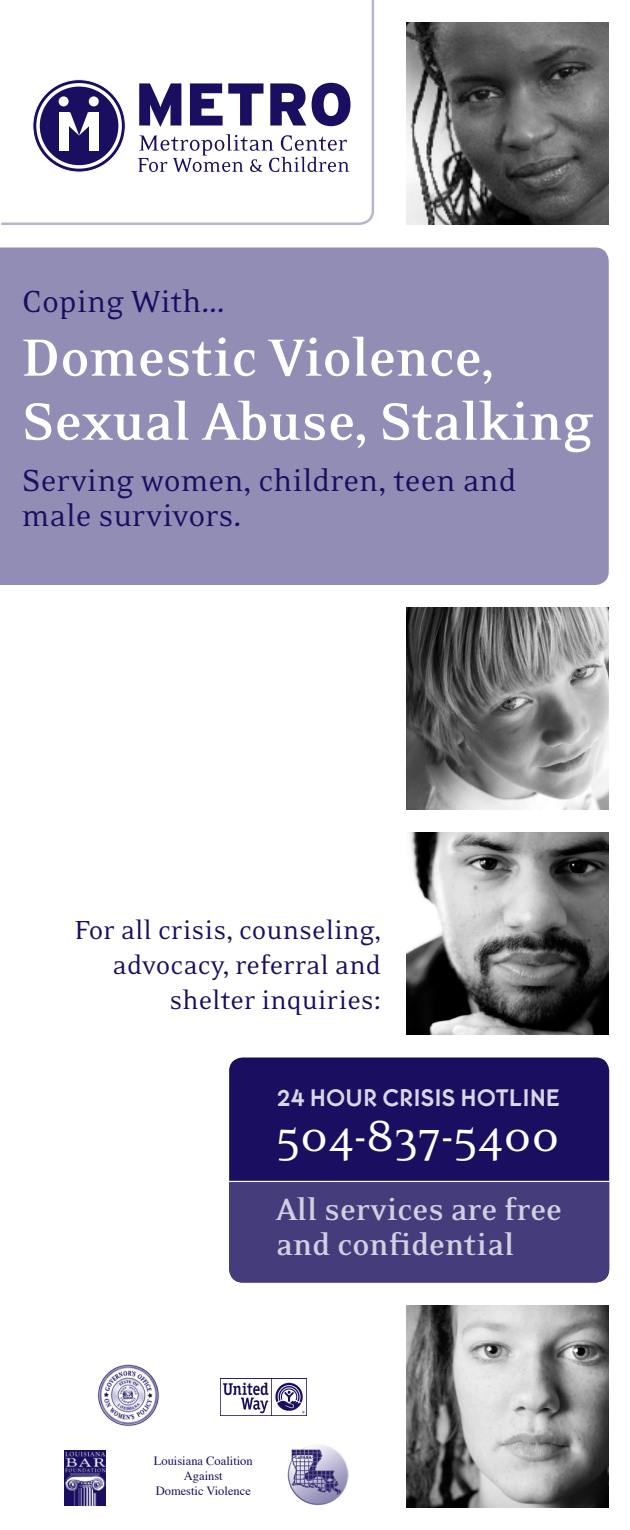
<style>
.page{position:relative;width:630px;height:1530px;background:#fff}
.page>*{position:absolute;margin:0;border:0;box-sizing:border-box;transform-origin:0 0}
.t1{font:700 60px "Eidetic Neo";color:#fff}
.t2{font:50px "Eidetic Neo";color:#fff}
.t3{font:35px/35px "Eidetic Neo";color:#1a0e60}
.t4{font:700 35px/35px "Eidetic Neo";color:#d2cfe2}
.t5{font:30px "Eidetic Neo";color:#1a0e60}
.t6{font:700 25px "Martin Got URWT";color:#d9d7e6}
.t7{font:12.5px/15px "Times";color:#1a0e60;text-align:center}
</style>
<div class="page">
<div style="left:0;top:248px;width:609px;height:337px;background:#928db5"></div>
<img style="left:406px;top:608px;width:203px;height:202px">
<svg style="left:1px;top:0;width:374px;height:225px"></svg>
<img style="left:406px;top:22px;width:203px;height:203px">
<img style="left:406px;top:832px;width:203px;height:203px">
<div style="left:229px;top:1058px;width:380px;height:224px;background:#1a0e60;border-radius:13px"></div>
<div style="left:229px;top:1182px;width:380px;height:100px;background:#453d7b"></div>
<hr style="left:224px;top:1181px;width:387px;height:1px;background:#fff">
<img style="left:65px;top:1450px;width:41px;height:56px">
<img style="left:97px;top:1365px;width:62px;height:61px">
<img style="left:220px;top:1379px;width:86px;height:37px">
<img style="left:288px;top:1445px;width:61px;height:61px">
<img style="left:406px;top:1305px;width:203px;height:203px">
<p class="t3" style="left:22px;top:285px;width:204px">Coping With...</p>
<p class="t1" style="left:22px;top:327px;width:474px">Domestic Violence,</p>
<p class="t1" style="left:22px;top:391px;width:572px">Sexual Abuse, Stalking</p>
<p class="t3" style="left:22px;top:464px;width:496px">Serving women, children, teen and male survivors.</p>
<p class="t5" style="left:74px;top:915px;width:308px">For all crisis, counseling,</p>
<p class="t5" style="left:113px;top:950px;width:270px">advocacy, referral and</p>
<p class="t5" style="left:170px;top:985px;width:213px">shelter inquiries:</p>
<p class="t6" style="left:276px;top:1083px;width:285px">24 HOUR CRISIS HOTLINE</p>
<p class="t2" style="left:276px;top:1111px;width:285px">504-837-5400</p>
<p class="t4" style="left:276px;top:1192px;width:288px">All services are free and confidential</p>
<p class="t7" style="left:154px;top:1452px;width:100px">Louisiana Coalition<br>Against<br>Domestic Violence</p>
</div>
